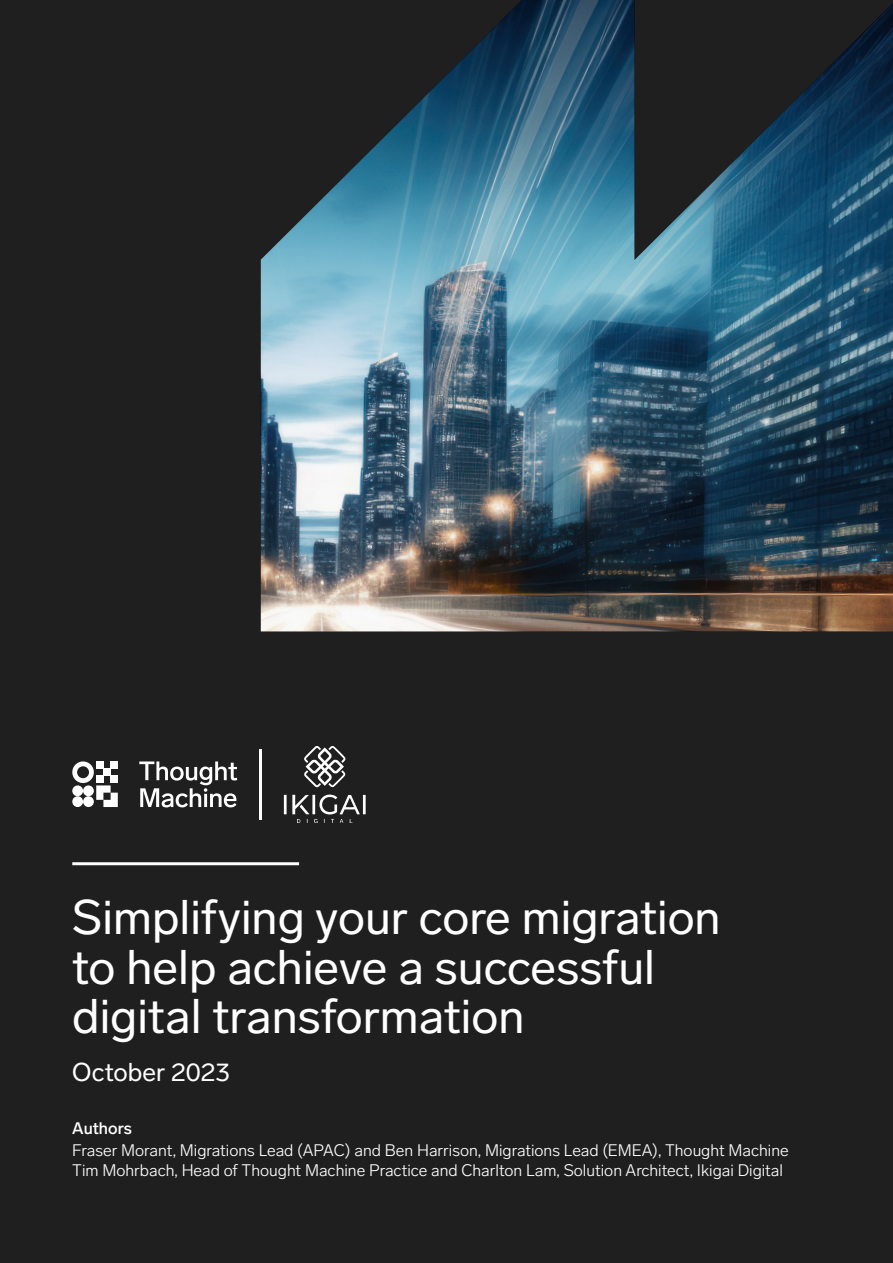
<style>
.page{position:relative;width:893px;height:1263px;background:#1f1f1f}
.page>*{position:absolute;margin:0;border:0;box-sizing:border-box;transform-origin:0 0}
.t1{font:48px/49.5px "Lab Grotesque";color:#fff}
.t2{font:25.5px "Lab Grotesque";letter-spacing:.005em;color:#fff}
.Body_text{font:300 16.5px "Lab Grotesque";color:#fff}
.Body_text-2{font:500 16.5px "Lab Grotesque";color:#fff}
</style>
<div class="page">
<hr style="left:72px;top:862px;width:227px;height:3px;background:#fff">
<img style="left:260px;top:0;width:633px;height:631px">
<hr style="left:259px;top:749px;width:3px;height:71px;background:#fff">
<svg style="left:304px;top:746px;width:41px;height:41px"></svg>
<svg style="left:284px;top:794px;width:82px;height:29px"></svg>
<svg style="left:139px;top:761px;width:98px;height:46px"></svg>
<svg style="left:72px;top:761px;width:46px;height:46px"></svg>
<p class="t1" style="left:72px;top:893px;width:650px">Simplifying your core migration to help achieve a successful digital transformation</p>
<p class="t2" style="left:72px;top:1057px;width:159px">October 2023</p>
<p class="Body_text-2" style="left:72px;top:1118px;width:61px">Authors</p>
<p class="Body_text" style="left:72px;top:1141px;width:718px">Fraser Morant, Migrations Lead (APAC) and Ben Harrison, Migrations Lead (EMEA), Thought Machine</p>
<p class="Body_text" style="left:72px;top:1160px;width:712px">Tim Mohrbach, Head of Thought Machine Practice and Charlton Lam, Solution Architect, Ikigai Digital</p>
</div>
